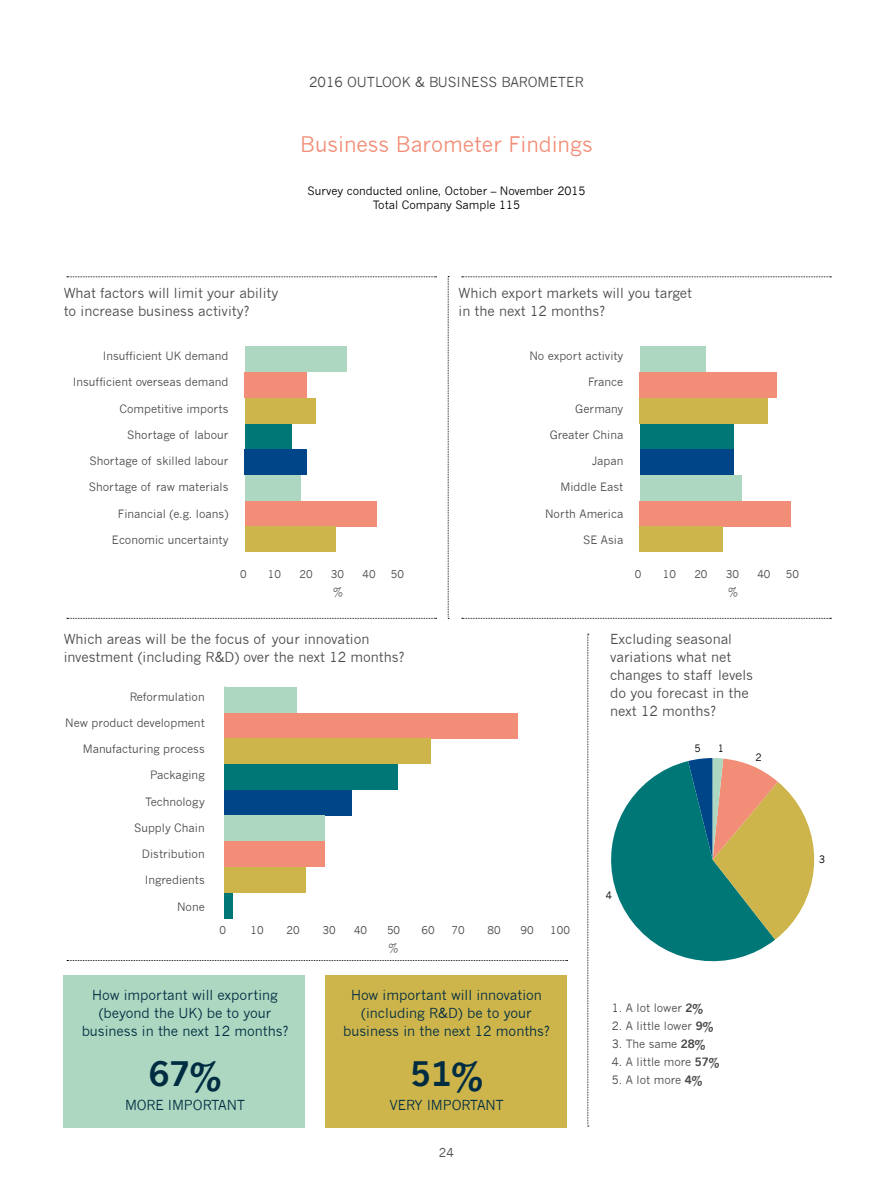
<style>
.page{position:relative;width:893px;height:1191px;background:#fff}
.page>*{position:absolute;margin:0;border:0;box-sizing:border-box;transform-origin:0 0}
.t1{font:700 33px "News Gothic";color:#002c42}
.t2{font:21px "News Gothic";color:#f28e77}
.t3{font:13.5px/18px "News Gothic";color:#4a4a49}
.t4{font:13.5px/18px "News Gothic";color:#002c42;text-align:center}
.t5{font:12px "News Gothic";color:#4a4a49}
.t6{font:11.25px "News Gothic";color:#4a4a49}
.t7{font:11.25px/13.5px "News Gothic";color:#000;text-align:center}
.t8{font:10.5px "News Gothic";color:#4a4a49}
.t9{font:9.9px "News Gothic";color:#000}
.s1{font-weight:700}
</style>
<div class="page">
<div style="left:64px;top:975px;width:241px;height:152px;background:#add7c0"></div>
<div style="left:326px;top:975px;width:241px;height:152px;background:#cdb54b"></div>
<div style="left:245px;top:346px;width:102px;height:26px;background:#add7c0"></div>
<div style="left:245px;top:372px;width:62px;height:26px;background:#f28e77"></div>
<div style="left:245px;top:398px;width:71px;height:26px;background:#cdb54b"></div>
<div style="left:245px;top:424px;width:47px;height:25px;background:#077"></div>
<div style="left:245px;top:449px;width:62px;height:26px;background:#004587"></div>
<div style="left:245px;top:475px;width:55px;height:26px;background:#add7c0"></div>
<div style="left:245px;top:501px;width:131px;height:25px;background:#f28e77"></div>
<div style="left:245px;top:526px;width:90px;height:26px;background:#cdb54b"></div>
<div style="left:640px;top:346px;width:65px;height:26px;background:#add7c0"></div>
<div style="left:640px;top:372px;width:137px;height:26px;background:#f28e77"></div>
<div style="left:640px;top:398px;width:128px;height:26px;background:#cdb54b"></div>
<div style="left:640px;top:424px;width:93px;height:25px;background:#077"></div>
<div style="left:640px;top:449px;width:93px;height:26px;background:#004587"></div>
<div style="left:640px;top:475px;width:102px;height:26px;background:#add7c0"></div>
<div style="left:640px;top:501px;width:151px;height:25px;background:#f28e77"></div>
<div style="left:640px;top:526px;width:83px;height:26px;background:#cdb54b"></div>
<svg style="left:67px;top:276px;width:369px;height:1px"></svg>
<svg style="left:67px;top:618px;width:369px;height:1px"></svg>
<svg style="left:462px;top:276px;width:369px;height:1px"></svg>
<svg style="left:462px;top:618px;width:369px;height:1px"></svg>
<svg style="left:587px;top:634px;width:2px;height:492px"></svg>
<svg style="left:611px;top:758px;width:204px;height:204px"></svg>
<svg style="left:224px;top:687px;width:1px;height:231px"></svg>
<div style="left:225px;top:712px;width:293px;height:26px;background:#f28e77"></div>
<div style="left:225px;top:738px;width:206px;height:26px;background:#cdb54b"></div>
<div style="left:225px;top:764px;width:173px;height:26px;background:#077"></div>
<div style="left:225px;top:790px;width:127px;height:25px;background:#004587"></div>
<div style="left:225px;top:815px;width:100px;height:26px;background:#add7c0"></div>
<div style="left:225px;top:687px;width:72px;height:25px;background:#add7c0"></div>
<div style="left:225px;top:841px;width:100px;height:26px;background:#f28e77"></div>
<div style="left:225px;top:867px;width:81px;height:25px;background:#cdb54b"></div>
<div style="left:225px;top:892px;width:8px;height:26px;background:#077"></div>
<svg style="left:67px;top:960px;width:501px;height:1px"></svg>
<svg style="left:448px;top:276px;width:1px;height:343px"></svg>
<p class="t3" style="left:309px;top:73px;width:276px">2016 Outlook &amp; Busi ness Barometer</p>
<h2 class="t2" style="left:300px;top:132px;width:294px">Business Barometer Findings</h2>
<p class="t7" style="left:307px;top:184px;width:280px">Survey conducted online, October – November 2015<br>Total Company Sample 115</p>
<p class="t3" style="left:64px;top:284px;width:216px">What factors will limit your ability to increase business activity?</p>
<p class="t3" style="left:459px;top:284px;width:235px">Which export markets will you target in the next 12 months?</p>
<p class="t6" style="left:103px;top:349px;width:127px">Insufficient UK demand</p>
<p class="t6" style="left:73px;top:376px;width:157px">Insufficient overseas demand</p>
<p class="t6" style="left:120px;top:402px;width:110px">Competitive imports</p>
<p class="t6" style="left:127px;top:428px;width:103px">Shortage of labour</p>
<p class="t6" style="left:89px;top:454px;width:141px">Shortage of skilled labour</p>
<p class="t6" style="left:89px;top:481px;width:141px">Shortage of raw materials</p>
<p class="t6" style="left:118px;top:507px;width:112px">Financial (e.g. loans)</p>
<p class="t6" style="left:112px;top:533px;width:118px">Economic uncertainty</p>
<p class="t6" style="left:529px;top:349px;width:95px">N o export activity</p>
<p class="t6" style="left:588px;top:376px;width:37px">France</p>
<p class="t6" style="left:575px;top:402px;width:50px">Germany</p>
<p class="t6" style="left:550px;top:428px;width:75px">Greater China</p>
<p class="t6" style="left:592px;top:454px;width:33px">Japan</p>
<p class="t6" style="left:560px;top:481px;width:64px">M iddle East</p>
<p class="t6" style="left:545px;top:507px;width:80px">North America</p>
<p class="t6" style="left:583px;top:533px;width:42px">SE Asia</p>
<p class="t8" style="left:240px;top:568px;width:8px">0</p>
<p class="t8" style="left:268px;top:568px;width:15px">10</p>
<p class="t8" style="left:299px;top:568px;width:15px">20</p>
<p class="t8" style="left:331px;top:568px;width:15px">30</p>
<p class="t8" style="left:362px;top:568px;width:15px">40</p>
<p class="t8" style="left:391px;top:568px;width:15px">50</p>
<p class="t8" style="left:635px;top:568px;width:8px">0</p>
<p class="t8" style="left:663px;top:568px;width:15px">10</p>
<p class="t8" style="left:694px;top:568px;width:15px">20</p>
<p class="t8" style="left:726px;top:568px;width:15px">30</p>
<p class="t8" style="left:757px;top:568px;width:15px">40</p>
<p class="t8" style="left:786px;top:568px;width:15px">50</p>
<p class="t8" style="left:333px;top:585px;width:11px">%</p>
<p class="t8" style="left:728px;top:585px;width:11px">%</p>
<p class="t3" style="left:64px;top:630px;width:342px">Which areas will be the focus of your innovation investment (including R&amp;D) over the next 12 months?</p>
<p class="t6" style="left:130px;top:690px;width:77px">Reformulation</p>
<p class="t6" style="left:65px;top:716px;width:141px">New product development</p>
<p class="t6" style="left:83px;top:742px;width:124px">M anufacturing process</p>
<p class="t6" style="left:150px;top:769px;width:56px">Packaging</p>
<p class="t6" style="left:145px;top:795px;width:61px">Technology</p>
<p class="t6" style="left:134px;top:821px;width:72px">Supply Chain</p>
<p class="t6" style="left:142px;top:847px;width:64px">Distribution</p>
<p class="t6" style="left:145px;top:874px;width:62px">Ingredients</p>
<p class="t6" style="left:177px;top:900px;width:29px">None</p>
<p class="t8" style="left:220px;top:924px;width:8px">0</p>
<p class="t8" style="left:250px;top:924px;width:15px">10</p>
<p class="t8" style="left:286px;top:924px;width:15px">20</p>
<p class="t8" style="left:322px;top:924px;width:15px">30</p>
<p class="t8" style="left:354px;top:924px;width:15px">40</p>
<p class="t8" style="left:387px;top:924px;width:15px">50</p>
<p class="t8" style="left:421px;top:924px;width:15px">60</p>
<p class="t8" style="left:451px;top:924px;width:15px">70</p>
<p class="t8" style="left:487px;top:924px;width:15px">80</p>
<p class="t8" style="left:520px;top:924px;width:15px">90</p>
<p class="t8" style="left:550px;top:924px;width:21px">100</p>
<p class="t8" style="left:388px;top:941px;width:11px">%</p>
<p class="t4" style="left:82px;top:986px;width:208px">How important will exporting (beyond the UK) be to your business in the next 12 months?</p>
<p class="t4" style="left:343px;top:986px;width:208px">How important will innovation (including R&amp;D) be to your business in the next 12 months?</p>
<h1 class="t1" style="left:149px;top:1053px;width:74px">67%</h1>
<p class="t4" style="left:125px;top:1096px;width:122px">more i mportant</p>
<h1 class="t1" style="left:411px;top:1053px;width:74px">51%</h1>
<p class="t4" style="left:389px;top:1096px;width:116px">very i mportant</p>
<p class="t5" style="left:439px;top:1145px;width:16px">24</p>
<p class="t3" style="left:610px;top:630px;width:145px">Excluding seasonal variations what net changes to staff levels do you forecast in the next 12 months?</p>
<p class="t9" style="left:694px;top:743px;width:8px">5</p>
<p class="t9" style="left:718px;top:743px;width:8px">1</p>
<p class="t9" style="left:755px;top:752px;width:8px">2</p>
<p class="t9" style="left:606px;top:889px;width:8px">4</p>
<p class="t6" style="left:612px;top:1001px;width:93px">1. A lot lower <span class="s1">2%</span></p>
<p class="t6" style="left:612px;top:1019px;width:103px">2. A little lower <span class="s1">9%</span></p>
<p class="t6" style="left:612px;top:1037px;width:95px">3. The same <span class="s1">28%</span></p>
<p class="t6" style="left:612px;top:1055px;width:109px">4. A little more <span class="s1">57%</span></p>
<p class="t6" style="left:612px;top:1073px;width:92px">5. A lot more <span class="s1">4%</span></p>
<p class="t9" style="left:819px;top:853px;width:8px">3</p>
</div>
